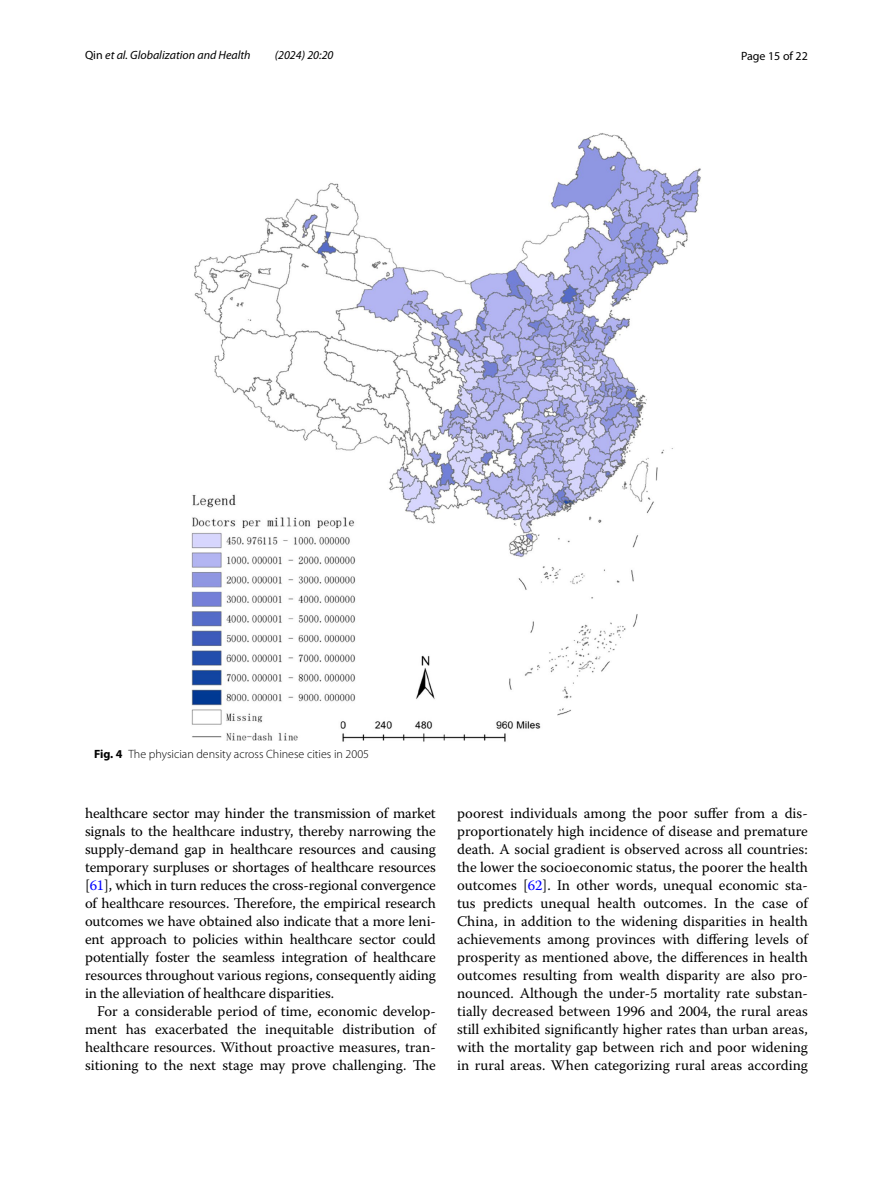
<style>
.page{position:relative;width:893px;height:1187px;background:#fff}
.page>*{position:absolute;margin:0;border:0;box-sizing:border-box;transform-origin:0 0}
.t1{font:14.7px/18px "Warnock Pro";color:#000;text-align:justify}
.t2{font:300 12px "Myriad Pro";color:#000}
.t3{font:italic 12px "Myriad Pro";color:#000}
.t4{font:12px "Myriad Pro";color:#000}
.s1{font-style:normal}
.s2{font-weight:700}
.s3{color:#00f}
</style>
<div class="page">
<img style="left:191px;top:133px;width:510px;height:609px">
<p class="t3" style="left:85px;top:48px;width:167px"><span class="s1">Qin</span> et al. Globalization and Health</p>
<p class="t3" style="left:275px;top:48px;width:60px">(2024) 20:20</p>
<p class="t4" style="left:741px;top:48px;width:68px">Page 15 of 22</p>
<p class="t2" style="left:94px;top:747px;width:277px"><span class="s2">Fig. 4</span> The physician density across Chinese cities in 2005</p>
<p class="t1" style="left:85px;top:803px;width:352px">healthcare sector may hinder the transmission of market signals to the healthcare industry, thereby narrowing the supply-demand gap in healthcare resources and causing temporary surpluses or shortages of healthcare resources [<span class="s3">61</span>], which in turn reduces the cross-regional convergence of healthcare resources. Therefore, the empirical research outcomes we have obtained also indicate that a more leni&shy;ent approach to policies within healthcare sector could potentially foster the seamless integration of healthcare resources throughout various regions, consequently aiding in the alleviation of healthcare disparities.</p>
<p class="t1" style="left:85px;top:1001px;width:352px;text-indent:12px">For a considerable period of time, economic develop&shy;ment has exacerbated the inequitable distribution of healthcare resources. Without proactive measures, tran&shy;sitioning to the next stage may prove challenging. The</p>
<p class="t1" style="left:457px;top:803px;width:352px">poorest individuals among the poor suffer from a dis&shy;proportionately high incidence of disease and premature death. A social gradient is observed across all countries: the lower the socioeconomic status, the poorer the health outcomes [<span class="s3">62</span>]. In other words, unequal economic sta&shy;tus predicts unequal health outcomes. In the case of China, in addition to the widening disparities in health achievements among provinces with differing levels of prosperity as mentioned above, the differences in health outcomes resulting from wealth disparity are also pro&shy;nounced. Although the under-5 mortality rate substan&shy;tially decreased between 1996 and 2004, the rural areas still exhibited significantly higher rates than urban areas, with the mortality gap between rich and poor widening in rural areas. When categorizing rural areas according</p>
</div>
